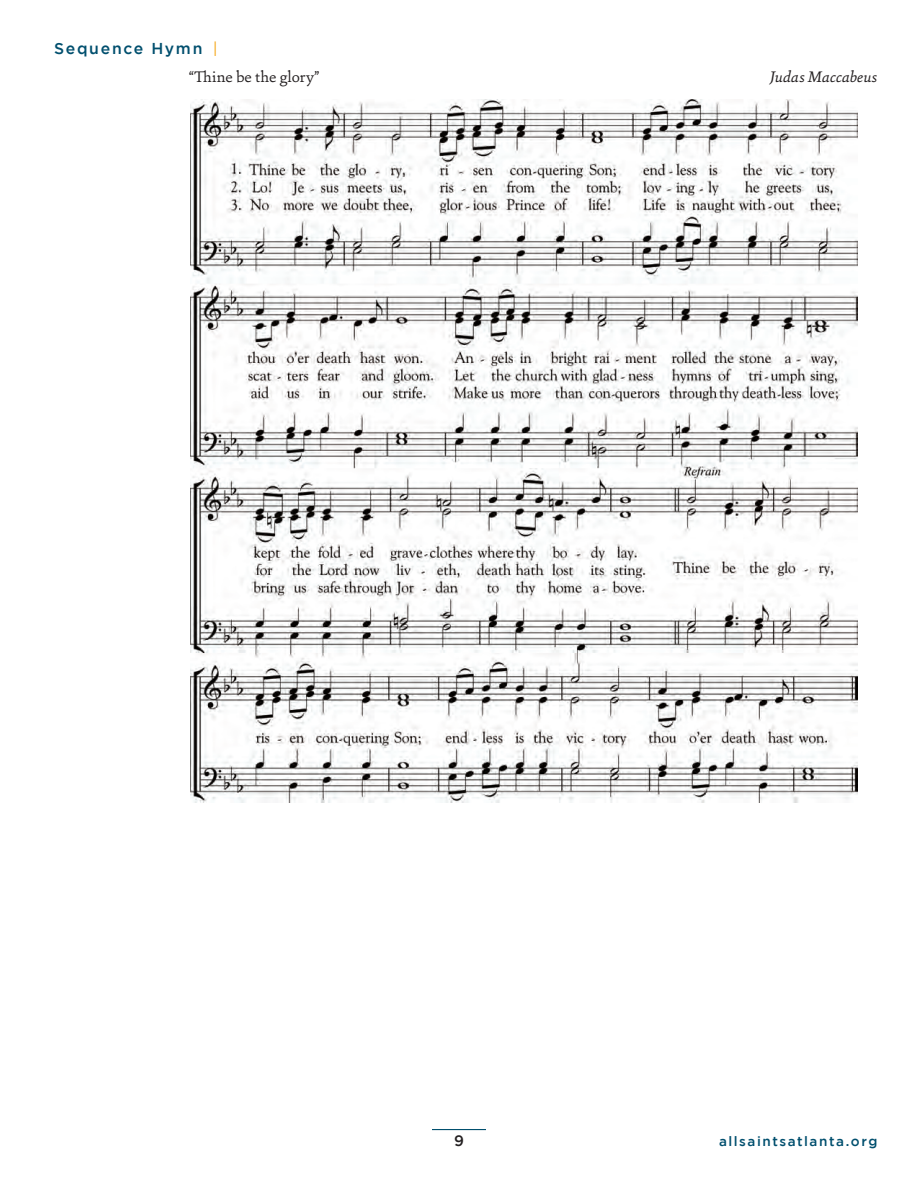
<style>
.page{position:relative;width:918px;height:1188px;background:#fff}
.page>*{position:absolute;margin:0;border:0;box-sizing:border-box;transform-origin:0 0}
.t1{font:16.5px "Sina";color:#231f20}
.t2{font:italic 16.5px "Sina";letter-spacing:.005em;color:#231f20}
.t3{font:500 15.75px "Gotham";letter-spacing:.11em;color:#014f6e}
.t4{font:500 15px "Gotham";color:#231f20}
.t5{font:500 13.5px "Gotham";letter-spacing:.115em;color:#014f6e}
.s1{color:#f5a81c}
</style>
<div class="page">
<hr style="left:432px;top:1129px;width:54px;height:1px;background:#014f6e">
<img style="left:190px;top:100px;width:667px;height:703px">
<p class="t3" style="left:54px;top:40px;width:165px">Sequence Hymn <span class="s1">|</span></p>
<p class="t1" style="left:189px;top:66px;width:132px">“Thine be the glory”</p>
<p class="t2" style="left:770px;top:66px;width:109px">Judas Maccabeus</p>
<p class="t4" style="left:454px;top:1132px;width:11px">9</p>
<p class="t5" style="left:719px;top:1134px;width:160px">allsaintsatlanta.org</p>
</div>
